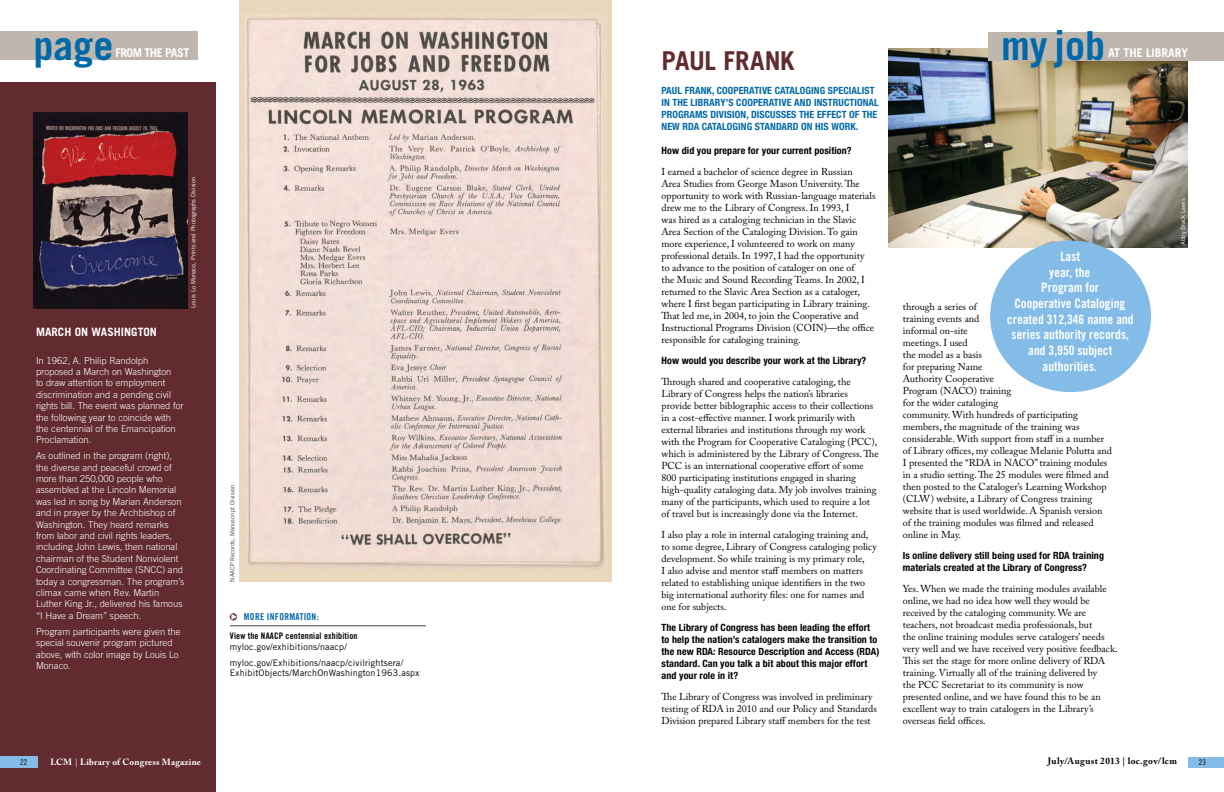
<style>
.page{position:relative;width:1224px;height:792px;background:#fff}
.page>*{position:absolute;margin:0;border:0;box-sizing:border-box;transform-origin:0 0}
.t1{font:700 40px "Trade Gothic";color:#0069aa}
.Headline-Dept{font:700 26px "Trade Gothic";letter-spacing:-.015em;color:#612b2f}
.photo_caption{font:13.1px/15.7px "Trade Gothic Bold Cond Twenty";color:#fff;text-align:center}
.t2{font:700 12px "Trade Gothic";color:#fff}
.t3{font:700 12px "Trade Gothic";letter-spacing:-.04em;color:#fff}
.sidebar-headline{font:700 11.5px "Trade Gothic";letter-spacing:.005em;color:#fff}
.Text-Dept{font:10px/12px "Adobe Caslon Pro";color:#000}
.Text-Dept-2{font:700 condensed 10px/12px "Helvetica Neue";letter-spacing:.01em;color:#000}
.teaser{font:700 condensed 10px/12px "Helvetica Neue";letter-spacing:.01em;color:#0069aa}
.sidebar-text{font:300 9.5px/11.4px "Trade Gothic";color:#fff}
.More_Information{font:9.5px "Trade Gothic Bold Cond Twenty";letter-spacing:.03em;color:#0069aa}
.t4{font:700 9.2px "Adobe Caslon Pro";letter-spacing:.035em;color:#000}
.website-_more_info{font:9px/10.8px "Trade Gothic";letter-spacing:.02em;color:#000}
.website-_more_info-2{font:9px "Trade Gothic Bold Cond Twenty";letter-spacing:.02em;color:#000}
.t5{font:700 9px "Adobe Caslon Pro";letter-spacing:.025em;color:#fff}
.byline{font:8px "Trade Gothic Cond Eighteen";color:#000}
.photo_credit{font:6px "Trade Gothic";color:#fff}
.photo_credit-2{font:6px "Trade Gothic";color:#414042}
.s1{font-weight:400}
</style>
<div class="page">
<div style="left:239px;top:0;width:373px;height:582px;background:#ead8be"></div>
<img style="left:245px;top:15px;width:361px;height:555px">
<div style="left:0;top:82px;width:216px;height:710px;background:#612b2f"></div>
<div style="left:0;top:32px;width:198px;height:28px;background:#bfb6ad"></div>
<svg style="left:230px;top:613px;width:7px;height:7px"></svg>
<hr style="left:230px;top:626px;width:196px;height:1px;background:#414042">
<img style="left:33px;top:112px;width:154px;height:196px">
<img style="left:889px;top:49px;width:299px;height:199px">
<div style="left:988px;top:32px;width:236px;height:28px;background:#bfb6ad"></div>
<div style="left:990px;top:240px;width:161px;height:152px;background:#83bce6;border-radius:50%"></div>
<div style="left:1188px;top:757px;width:36px;height:10px;background:#83bce6"></div>
<div style="left:0;top:757px;width:38px;height:11px;background:#83bce6"></div>
<p class="t1" style="left:33px;top:21px;width:82px">page</p>
<p class="t3" style="left:116px;top:45px;width:75px">FROM THE PAST</p>
<p class="photo_credit" style="left:190px;top:308px;width:133px;rotate:-90deg">Louis Lo Monaco, Prints and Photographs Division</p>
<p class="sidebar-headline" style="left:36px;top:325px;width:122px">MARCH ON WASHINGTON</p>
<p class="sidebar-text" style="left:36px;top:354px;width:149px">In 1962, A. Philip Randolph proposed a March on Washington<br>to draw attention to employment discrimination and a pending civil rights bill. The event was planned for the following year to coincide with the centennial of the Emancipation<br>Proclamation.</p>
<p class="sidebar-text" style="left:36px;top:450px;width:150px">As outlined in the program (right), the diverse and peaceful crowd of more than 250,000 people who assembled at the Lincoln Memorial was led in song by Marian Anderson and in prayer by the Archbishop of Washington. They heard remarks from labor and civil rights leaders, including John Lewis, then national chairman of the Student Nonviolent Coordinating Committee (SNCC) and today a congressman. The program’s climax came when Rev. Martin Luther King Jr., delivered his famous “I Have a Dream” speech.</p>
<p class="sidebar-text" style="left:36px;top:626px;width:146px">Program participants were given the special souvenir program pictured above, with color image by Louis Lo<br>Monaco.</p>
<p class="photo_credit-2" style="left:229px;top:582px;width:99px;rotate:-90deg">NAACP Records, Manuscript Division</p>
<p class="More_Information" style="left:244px;top:611px;width:76px">MORE INFORMATION:</p>
<p class="website-_more_info-2" style="left:230px;top:630px;width:129px">View the NAACP centennial exhibition</p>
<p class="website-_more_info" style="left:230px;top:641px;width:119px">myloc.gov/exhibitions/naacp/</p>
<p class="website-_more_info" style="left:230px;top:657px;width:191px">myloc.gov/Exhibitions/naacp/civilrightsera/<br>ExhibitObjects/MarchOnWashington1963.aspx</p>
<p class="Headline-Dept" style="left:662px;top:45px;width:135px">PAUL FRANK</p>
<p class="teaser" style="left:662px;top:84px;width:219px">PAUL FRANK, COOPERATIVE CATALOGING SPECIALIST IN THE LIBRARY’S COOPERATIVE AND INSTRUCTIONAL PROGRAMS DIVISION, DISCUSSES THE EFFECT OF THE NEW RDA CATALOGING STANDARD ON HIS WORK.</p>
<p class="Text-Dept-2" style="left:662px;top:144px;width:192px">How did you prepare for your current position?</p>
<p class="Text-Dept" style="left:662px;top:166px;width:216px">I earned a bachelor of science degree in Russian<br>Area Studies from George Mason University. The opportunity to work with Russian-language materials drew me to the Library of Congress. In 1993, I<br>was hired as a cataloging technician in the Slavic Area Section of the Cataloging Division. To gain more experience, I volunteered to work on many professional details. In 1997, I had the opportunity<br>to advance to the position of cataloger on one of<br>the Music and Sound Recording Teams. In 2002, I returned to the Slavic Area Section as a cataloger, where I first began participating in Library training.<br>That led me, in 2004, to join the Cooperative and Instructional Programs Division (COIN)—the office responsible for cataloging training.</p>
<p class="Text-Dept-2" style="left:662px;top:354px;width:206px">How would you describe your work at the Library?</p>
<p class="Text-Dept" style="left:662px;top:376px;width:219px">Through shared and cooperative cataloging, the Library of Congress helps the nation’s libraries provide better biblographic access to their collections in a cost-effective manner. I work primarily with external libraries and institutions through my work with the Program for Cooperative Cataloging (PCC), which is administered by the Library of Congress. The PCC is an international cooperative effort of some 800 participating institutions engaged in sharing high-quality cataloging data. My job involves training many of the participants, which used to require a lot of travel but is increasingly done via the Internet.</p>
<p class="Text-Dept" style="left:662px;top:529px;width:217px">I also play a role in internal cataloging training and, to some degree, Library of Congress cataloging policy development. So while training is my primary role,<br>I also advise and mentor staff members on matters related to establishing unique identifiers in the two big international authority files: one for names and one for subjects.</p>
<p class="Text-Dept-2" style="left:662px;top:621px;width:219px">The Library of Congress has been leading the effort to help the nation’s catalogers make the transition to the new RDA: Resource Description and Access (RDA) standard. Can you talk a bit about this major effort and your role in it?</p>
<p class="Text-Dept" style="left:662px;top:691px;width:217px">The Library of Congress was involved in preliminary testing of RDA in 2010 and our Policy and Standards<br>Division prepared Library staff members for the test</p>
<p class="t1" style="left:1001px;top:21px;width:106px">my job</p>
<p class="t2" style="left:1108px;top:45px;width:81px">AT THE LIBRARY</p>
<p class="photo_caption" style="left:1007px;top:249px;width:128px">Last<br>year, the<br>Program for<br>Cooperative Cataloging created 312,346 name and series authority records, and 3,950 subject authorities.</p>
<p class="Text-Dept" style="left:903px;top:301px;width:211px">through a series of<br>training events and<br>informal on-site<br>meetings. I used<br>the model as a basis<br>for preparing Name<br>Authority Cooperative<br>Program (NACO) training<br>for the wider cataloging<br>community. With hundreds of participating members, the magnitude of the training was considerable. With support from staff in a number of Library offices, my colleague Melanie Polutta and I presented the “RDA in NACO” training modules in a studio setting. The 25 modules were filmed and then posted to the Cataloger’s Learning Workshop (CLW) website, a Library of Congress training website that is used worldwide. A Spanish version of the training modules was filmed and released online in May.</p>
<p class="Text-Dept-2" style="left:903px;top:550px;width:203px">Is online delivery still being used for RDA training materials created at the Library of Congress?</p>
<p class="Text-Dept" style="left:903px;top:583px;width:216px">Yes. When we made the training modules available online, we had no idea how well they would be received by the cataloging community. We are teachers, not broadcast media professionals, but<br>the online training modules serve catalogers’ needs very well and we have received very positive feedback.<br>This set the stage for more online delivery of RDA training. Virtually all of the training delivered by<br>the PCC Secretariat to its community is now presented online, and we have found this to be an excellent way to train catalogers in the Library’s overseas field offices.</p>
<p class="photo_credit" style="left:1179px;top:245px;width:48px;rotate:-90deg">Abby Brack Lewis</p>
<p class="byline" style="left:20px;top:758px;width:9px">22</p>
<p class="t5" style="left:50px;top:757px;width:152px">LCM <span class="s1">|</span> Library of Congress Magazine</p>
<p class="t4" style="left:1048px;top:755px;width:130px">July/August 2013 | loc.gov/lcm</p>
<p class="byline" style="left:1199px;top:758px;width:9px">23</p>
</div>
